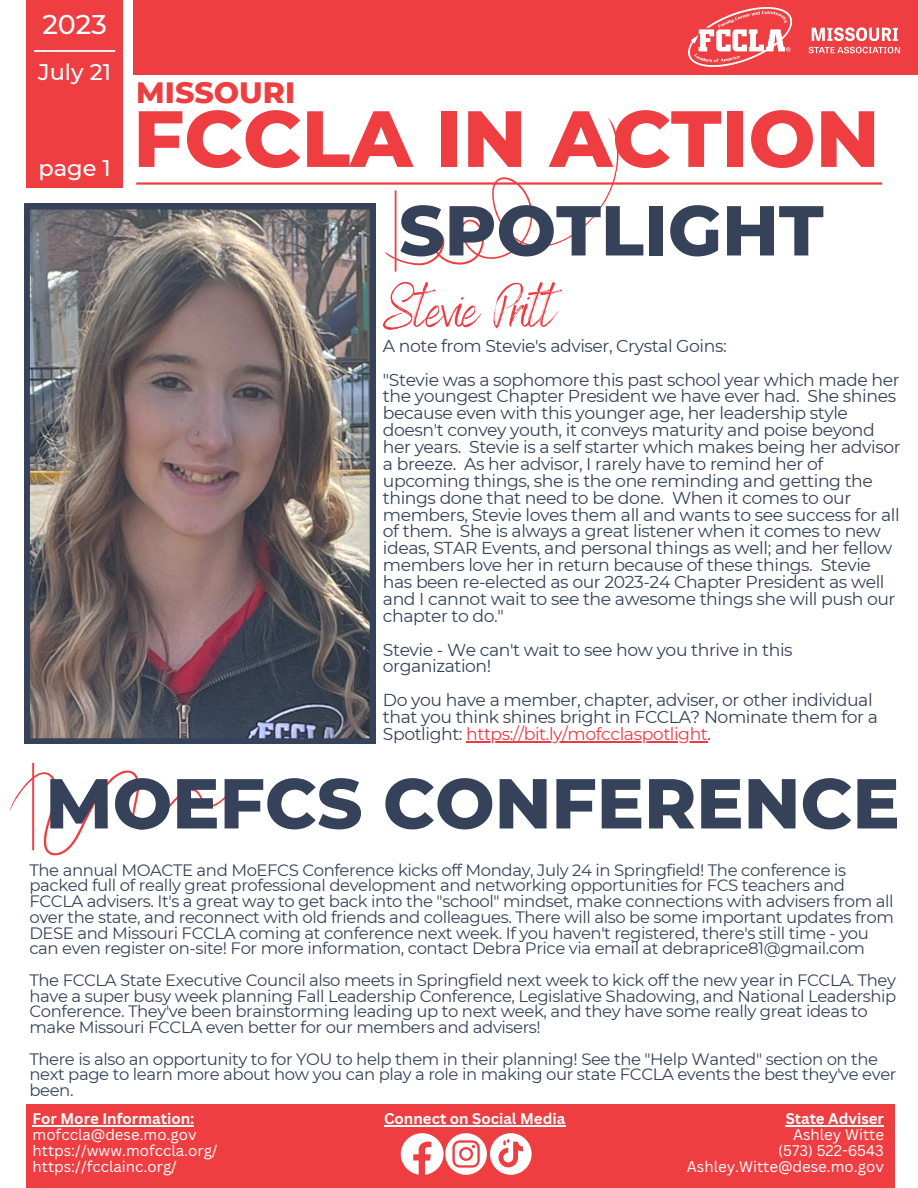
<style>
.page{position:relative;width:918px;height:1188px;background:#fff}
.page>*{position:absolute;margin:0;border:0;box-sizing:border-box;transform-origin:0 0}
.t1{font:800 79.5px "Montserrat";color:#ef3e42}
.t2{font:800 70.5px "Montserrat";color:#364259}
.t3{font:58.5px "Benedict";letter-spacing:-.025em;color:#ee3a43}
.t4{font:800 30px "Montserrat";color:#ef3e42}
.t5{font:500 27px "Montserrat";color:#fff}
.t6{font:500 22.5px "Montserrat";color:#fff}
.t7{font:17.25px/16.8px "Montserrat";letter-spacing:-.025em;color:#364259}
.t8{font:16.5px/15.8px "Montserrat";letter-spacing:-.025em;color:#364259}
.t9{font:15px "Canva Sans";color:#fff}
.t10{font:700 15px "Canva Sans";color:#fff}
.s1{color:#ee3a43}
</style>
<div class="page">
<div style="left:26px;top:1104px;width:869px;height:84px;background:#ef3e42"></div>
<svg style="left:10px;top:763px;width:230px;height:93px"></svg>
<svg style="left:385px;top:118px;width:234px;height:154px"></svg>
<div style="left:133px;top:0;width:785px;height:75px;background:#ef3e42"></div>
<img style="left:689px;top:8px;width:211px;height:58px">
<hr style="left:136px;top:182px;width:746px;height:3px;background:#ef3e42">
<img style="left:24px;top:204px;width:351px;height:540px">
<svg style="left:401px;top:1133px;width:86px;height:42px"></svg>
<div style="left:490px;top:1133px;width:42px;height:42px;background:#fff;border-radius:50%"></div>
<svg style="left:498px;top:1139px;width:25px;height:28px"></svg>
<div style="left:26px;top:0;width:97px;height:187px;background:#ef3e42"></div>
<svg style="left:34px;top:50px;width:81px;height:2px"></svg>
<hr style="left:786px;top:1126px;width:98px;height:1px;background:#fff">
<hr style="left:33px;top:1126px;width:161px;height:1px;background:#fff">
<hr style="left:384px;top:1126px;width:181px;height:1px;background:#fff">
<hr style="left:466px;top:741px;width:242px;height:1px;background:#ee3a43">
<p class="t5" style="left:42px;top:8px;width:66px">2023</p>
<p class="t6" style="left:38px;top:58px;width:74px">July 21</p>
<p class="t6" style="left:38px;top:154px;width:74px">page 1</p>
<p class="t4" style="left:136px;top:74px;width:160px">MISSOURI</p>
<p class="t1" style="left:133px;top:90px;width:748px">FCCLA IN ACTION</p>
<p class="t2" style="left:399px;top:187px;width:426px">SPOTLIGHT</p>
<p class="t3" style="left:383px;top:271px;width:173px">Stevie Pritt</p>
<p class="t7" style="left:383px;top:337px;width:345px">A note from Stevie's adviser, Crystal Goins:</p>
<p class="t7" style="left:383px;top:371px;width:519px">"Stevie was a sophomore this past school year which made her the youngest Chapter President we have ever had. She shines because even with this younger age, her leadership style doesn't convey youth, it conveys maturity and poise beyond her years. Stevie is a self starter which makes being her advisor a breeze. As her advisor, I rarely have to remind her of upcoming things, she is the one reminding and getting the things done that need to be done. When it comes to our members, Stevie loves them all and wants to see success for all of them. She is always a great listener when it comes to new ideas, STAR Events, and personal things as well; and her fellow members love her in return because of these things. Stevie has been re-elected as our 2023-24 Chapter President as well and I cannot wait to see the awesome things she will push our chapter to do."</p>
<p class="t7" style="left:383px;top:641px;width:411px">Stevie - We can't wait to see how you thrive in this organization!</p>
<p class="t7" style="left:383px;top:692px;width:497px">Do you have a member, chapter, adviser, or other individual that you think shines bright in FCCLA? Nominate them for a<br>Spotlight: <span class="s1">https://bit.ly/mofcclaspotlight</span>.</p>
<p class="t2" style="left:45px;top:760px;width:856px">MOEFCS CONFERENCE</p>
<p class="t8" style="left:29px;top:862px;width:866px">The annual MOACTE and MoEFCS Conference kicks off Monday, July 24 in Springfield! The conference is packed full of really great professional development and networking opportunities for FCS teachers and FCCLA advisers. It's a great way to get back into the "school" mindset, make connections with advisers from all over the state, and reconnect with old friends and colleagues. There will also be some important updates from DESE and Missouri FCCLA coming at conference next week. If you haven't registered, there's still time - you can even register on-site! For more information, contact Debra Price via email at debraprice81@gmail.com</p>
<p class="t8" style="left:29px;top:972px;width:868px">The FCCLA State Executive Council also meets in Springfield next week to kick off the new year in FCCLA. They have a super busy week planning Fall Leadership Conference, Legislative Shadowing, and National Leadership Conference. They've been brainstorming leading up to next week, and they have some really great ideas to make Missouri FCCLA even better for our members and advisers!</p>
<p class="t8" style="left:29px;top:1051px;width:869px">There is also an opportunity to for YOU to help them in their planning! See the "Help Wanted" section on the next page to learn more about how you can play a role in making our state FCCLA events the best they've ever been.</p>
<p class="t10" style="left:33px;top:1108px;width:163px">For More Information:</p>
<p class="t9" style="left:33px;top:1124px;width:166px">mofccla@dese.mo.gov</p>
<p class="t9" style="left:33px;top:1140px;width:187px">https://www.mofccla.org/</p>
<p class="t9" style="left:33px;top:1156px;width:146px">https://fcclainc.org/</p>
<p class="t10" style="left:384px;top:1108px;width:183px">Connect on Social Media</p>
<p class="t10" style="left:786px;top:1108px;width:100px">State Adviser</p>
<p class="t9" style="left:793px;top:1124px;width:92px">Ashley Witte</p>
<p class="t9" style="left:778px;top:1140px;width:107px">(573) 522-6543</p>
<p class="t9" style="left:687px;top:1156px;width:199px">Ashley.Witte@dese.mo.gov</p>
</div>
